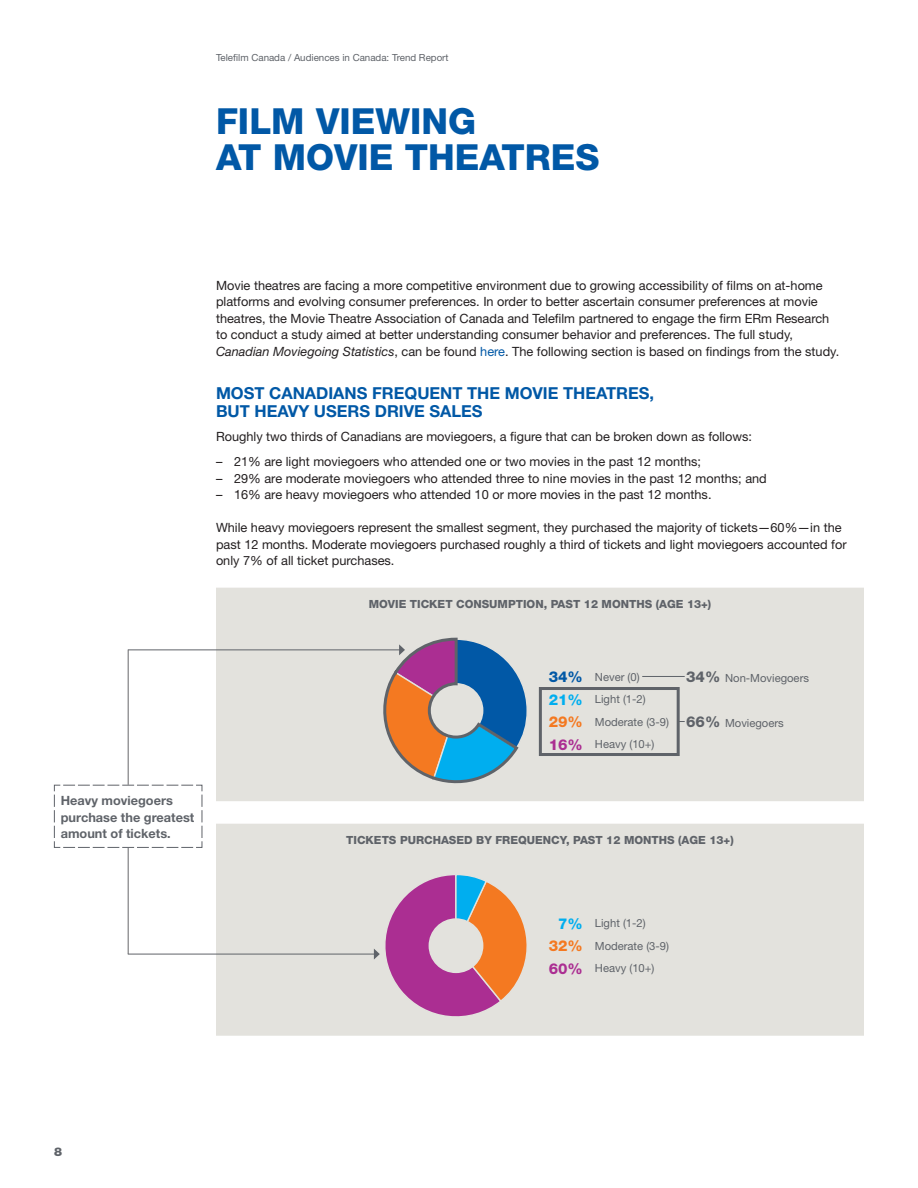
<style>
.page{position:relative;width:918px;height:1188px;background:#fff}
.page>*{position:absolute;margin:0;border:0;box-sizing:border-box;transform-origin:0 0}
.Titre_section{font:800 36px/36px "Helvetica Neue LT Std";color:#0158a6}
.Titre_nivo_1{font:700 16.5px/18px "Helvetica Neue LT Std";color:#0158a6}
.Texte_courant{font:800 15px "Helvetica Neue LT Std";color:#f47921}
.Texte_courant-2{font:800 15px "Helvetica Neue LT Std";color:#ab2e92}
.Texte_courant-3{font:800 15px "Helvetica Neue LT Std";color:#00aeef}
.Texte_courant-4{font:800 15px "Helvetica Neue LT Std";color:#0158a6}
.Texte_courant-5{font:12.75px/16.5px "Helvetica Neue LT Std";color:#231f20}
.Encadré{font:700 12.75px/16.5px "Helvetica Neue LT Std";color:#5f6369}
.t1{font:900 12px "Helvetica Neue LT Std";color:#5f6369}
.Texte_7_5{font:11.25px "Helvetica Neue LT Std";color:#5f6369}
.Titre_Graph{font:800 11.25px "Helvetica Neue LT Std";color:#5f6369}
.Haut_de_page{font:9.75px "Helvetica Neue LT Std";color:#5f6369}
.s1{font-style:italic}
.s2{color:#0158a6}
.s3{font-weight:800;font-size:15px}
</style>
<div class="page">
<div style="left:216px;top:588px;width:648px;height:213px;background:#e3e2dd"></div>
<div style="left:216px;top:824px;width:648px;height:212px;background:#e3e2dd"></div>
<hr style="left:642px;top:676px;width:43px;height:1px;background:#5f6369">
<div style="left:539px;top:687px;width:141px;height:69px;border:3px solid #5f6369"></div>
<svg style="left:54px;top:784px;width:149px;height:64px"></svg>
<hr style="left:128px;top:650px;width:272px;height:1px;background:#5f6369">
<svg style="left:372px;top:636px;width:157px;height:152px;background:#969caa"></svg>
<hr style="left:128px;top:954px;width:247px;height:1px;background:#5f6369">
<svg style="left:374px;top:873px;width:163px;height:153px;background:#cb94a5"></svg>
<hr style="left:128px;top:650px;width:1px;height:135px;background:#67676a">
<hr style="left:128px;top:848px;width:1px;height:106px;background:#67676a">
<p class="Haut_de_page" style="left:216px;top:52px;width:234px">Telefilm Canada / Audiences in Canada: Trend Report</p>
<p class="Titre_section" style="left:216px;top:103px;width:385px">FILM VIEWING<br>AT MOVIE THEATRES</p>
<p class="Texte_courant-5" style="left:216px;top:277px;width:625px">Movie theatres are facing a more competitive environment due to growing accessibility of films on at-home platforms and evolving consumer preferences. In order to better ascertain consumer preferences at movie theatres, the Movie Theatre Association of Canada and Telefilm partnered to engage the firm ERm Research to conduct a study aimed at better understanding consumer behavior and preferences. The full study, <span class="s1">Canadian Moviegoing Statistics</span>, can be found <span class="s2">here</span>. The following section is based on findings from the study.</p>
<p class="Titre_nivo_1" style="left:216px;top:383px;width:440px">MOST CANADIANS FREQUENT THE MOVIE THEATRES,<br>BUT HEAVY USERS DRIVE SALES</p>
<p class="Texte_courant-5" style="left:216px;top:428px;width:538px">Roughly two thirds of Canadians are moviegoers, a figure that can be broken down as follows:</p>
<p class="Texte_courant-5" style="left:216px;top:453px;width:487px">– 21% are light moviegoers who attended one or two movies in the past 12 months;</p>
<p class="Texte_courant-5" style="left:216px;top:470px;width:552px">– 29% are moderate moviegoers who attended three to nine movies in the past 12 months; and</p>
<p class="Texte_courant-5" style="left:216px;top:486px;width:497px">– 16% are heavy moviegoers who attended 10 or more movies in the past 12 months.</p>
<p class="Texte_courant-5" style="left:216px;top:519px;width:632px">While heavy moviegoers represent the smallest segment, they purchased the majority of tickets—60%—in the past 12 months. Moderate moviegoers purchased roughly a third of tickets and light moviegoers accounted for only 7% of all ticket purchases.</p>
<p class="Titre_Graph" style="left:369px;top:597px;width:344px">MOVIE TICKET CONSUMPTION, PAST 12 MONTHS (AGE 13+)</p>
<p class="Encadré" style="left:61px;top:792px;width:135px">Heavy moviegoers purchase the greatest amount of tickets.</p>
<p class="Texte_courant-4" style="left:549px;top:668px;width:36px">34%</p>
<p class="Texte_courant-3" style="left:549px;top:690px;width:36px">21%</p>
<p class="Texte_courant" style="left:549px;top:713px;width:36px">29%</p>
<p class="Texte_courant-2" style="left:549px;top:735px;width:36px">16%</p>
<p class="Texte_7_5" style="left:595px;top:670px;width:46px">Never (0)</p>
<p class="Texte_7_5" style="left:595px;top:692px;width:52px">Light (1-2)</p>
<p class="Texte_7_5" style="left:595px;top:715px;width:76px">Moderate (3-9)</p>
<p class="Texte_7_5" style="left:595px;top:737px;width:61px">Heavy (10+)</p>
<p class="Texte_7_5" style="left:686px;top:671px;width:124px"><span class="s3">34%</span> Non-Moviegoers</p>
<p class="Texte_7_5" style="left:686px;top:716px;width:99px"><span class="s3">66%</span> Moviegoers</p>
<p class="Titre_Graph" style="left:346px;top:833px;width:389px">TICKETS PURCHASED BY FREQUENCY, PAST 12 MONTHS (AGE 13+)</p>
<p class="Texte_courant-3" style="left:558px;top:914px;width:26px">7%</p>
<p class="Texte_courant" style="left:549px;top:937px;width:36px">32%</p>
<p class="Texte_courant-2" style="left:549px;top:959px;width:36px">60%</p>
<p class="Texte_7_5" style="left:595px;top:917px;width:52px">Light (1-2)</p>
<p class="Texte_7_5" style="left:595px;top:939px;width:76px">Moderate (3-9)</p>
<p class="Texte_7_5" style="left:595px;top:962px;width:61px">Heavy (10+)</p>
<p class="t1" style="left:54px;top:1144px;width:10px">8</p>
</div>
